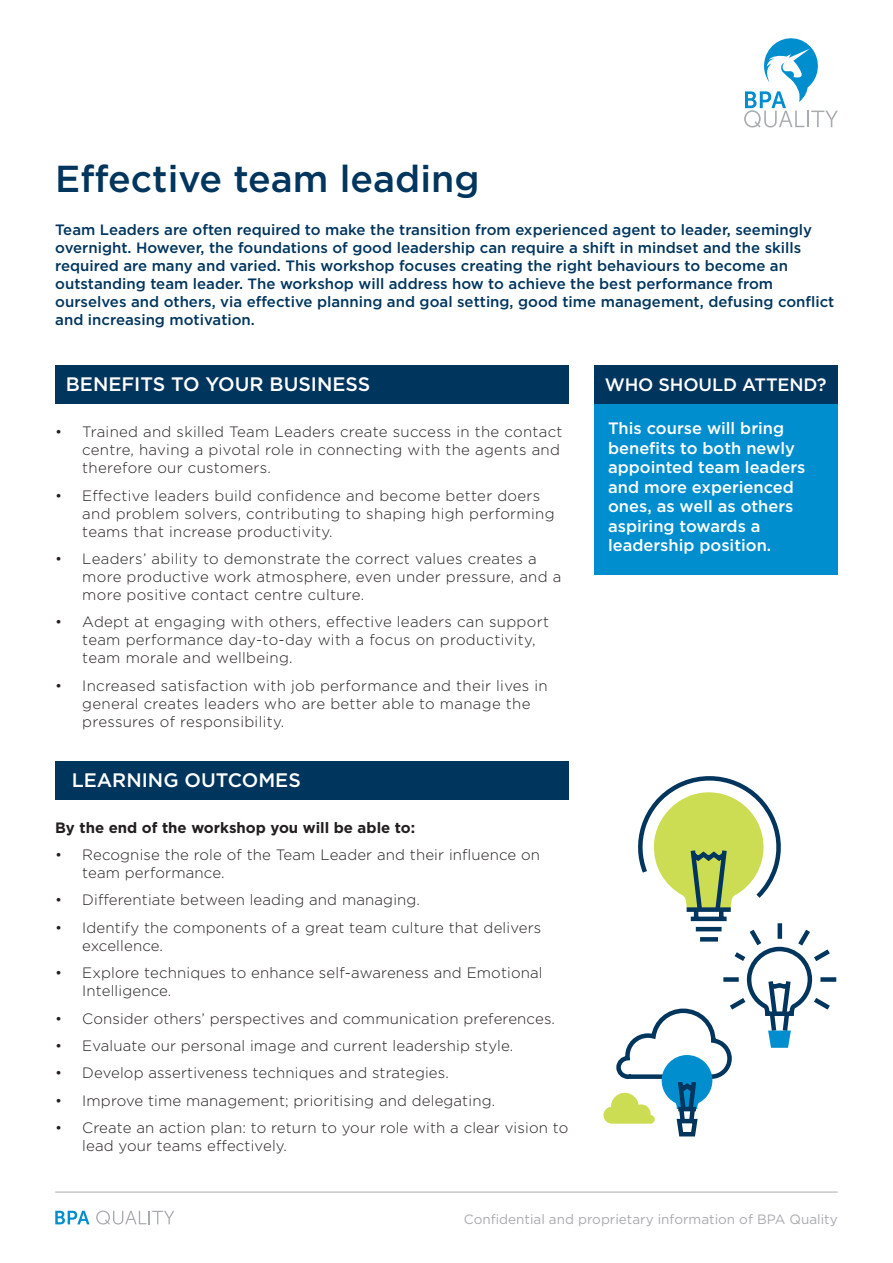
<style>
.page{position:relative;width:893px;height:1263px;background:#fff}
.page>*{position:absolute;margin:0;border:0;box-sizing:border-box;transform-origin:0 0}
.t1{font:500 37.5px "Gotham";color:#00355d}
.t2{font:500 19.5px "Gotham";color:#fff}
.t3{font:500 18px "Gotham";letter-spacing:-.01em;color:#fff}
.t4{font:500 16.5px/19.5px "Gotham";color:#fff}
.t5{font:300 15px/18px "Gotham";letter-spacing:.01em;color:#231f20}
.t6{font:500 15px/18px "Gotham";color:#00355d}
.t7{font:700 15px "Gotham";color:#231f20}
.t8{font:13.5px "Gotham";color:#a8abae}
</style>
<div class="page">
<div style="left:594px;top:404px;width:244px;height:170px;background:#008ecf"></div>
<svg style="left:664px;top:776px;width:173px;height:234px"></svg>
<svg style="left:603px;top:792px;width:211px;height:345px"></svg>
<div style="left:55px;top:366px;width:513px;height:38px;background:#00355d"></div>
<div style="left:594px;top:366px;width:244px;height:38px;background:#00355d"></div>
<div style="left:55px;top:761px;width:513px;height:38px;background:#00355d"></div>
<svg style="left:744px;top:38px;width:94px;height:90px"></svg>
<svg style="left:55px;top:1211px;width:35px;height:13px"></svg>
<svg style="left:96px;top:1210px;width:78px;height:14px"></svg>
<hr style="left:55px;top:1192px;width:783px;height:1px;background:#a8abae">
<p class="t1" style="left:55px;top:154px;width:426px">Effective team leading</p>
<p class="t6" style="left:55px;top:221px;width:781px">Team Leaders are often required to make the transition from experienced agent to leader, seemingly overnight. However, the foundations of good leadership can require a shift in mindset and the skills required are many and varied. This workshop focuses creating the right behaviours to become an outstanding team leader. The workshop will address how to achieve the best performance from ourselves and others, via effective planning and goal setting, good time management, defusing conflict and increasing motivation.</p>
<p class="t2" style="left:66px;top:371px;width:306px">BENEFITS TO YOUR BUSINESS</p>
<p class="t3" style="left:605px;top:372px;width:223px">WHO SHOULD ATTEND?</p>
<p class="t5" style="left:82px;top:422px;width:482px;text-indent:-27px">• Trained and skilled Team Leaders create success in the contact centre, having a pivotal role in connecting with the agents and therefore our customers.</p>
<p class="t5" style="left:82px;top:486px;width:474px;text-indent:-27px">• Effective leaders build confidence and become better doers and problem solvers, contributing to shaping high performing teams that increase productivity.</p>
<p class="t5" style="left:82px;top:549px;width:481px;text-indent:-27px">• Leaders’ ability to demonstrate the correct values creates a more productive work atmosphere, even under pressure, and a more positive contact centre culture.</p>
<p class="t5" style="left:82px;top:613px;width:468px;text-indent:-27px">• Adept at engaging with others, effective leaders can support team performance day-to-day with a focus on productivity, team morale and wellbeing.</p>
<p class="t5" style="left:82px;top:676px;width:467px;text-indent:-27px">• Increased satisfaction with job performance and their lives in general creates leaders who are better able to manage the pressures of responsibility.</p>
<p class="t2" style="left:72px;top:767px;width:231px">LEARNING OUTCOMES</p>
<p class="t7" style="left:55px;top:817px;width:361px">By the end of the workshop you will be able to:</p>
<p class="t5" style="left:82px;top:845px;width:459px;text-indent:-27px">• Recognise the role of the Team Leader and their influence on team performance.</p>
<p class="t5" style="left:55px;top:891px;width:366px">• Differentiate between leading and managing.</p>
<p class="t5" style="left:82px;top:918px;width:461px;text-indent:-27px">• Identify the components of a great team culture that delivers excellence.</p>
<p class="t5" style="left:82px;top:963px;width:462px;text-indent:-27px">• Explore techniques to enhance self-awareness and Emotional<br>Intelligence.</p>
<p class="t5" style="left:55px;top:1009px;width:501px">• Consider others’ perspectives and communication preferences.</p>
<p class="t5" style="left:55px;top:1036px;width:460px">• Evaluate our personal image and current leadership style.</p>
<p class="t5" style="left:55px;top:1063px;width:395px">• Develop assertiveness techniques and strategies.</p>
<p class="t5" style="left:55px;top:1091px;width:441px">• Improve time management; prioritising and delegating.</p>
<p class="t5" style="left:82px;top:1118px;width:487px;text-indent:-27px">• Create an action plan: to return to your role with a clear vision to lead your teams effectively.</p>
<p class="t4" style="left:608px;top:418px;width:199px">This course will bring benefits to both newly appointed team leaders and more experienced ones, as well as others aspiring towards a leadership position.</p>
<p class="t8" style="left:464px;top:1210px;width:375px">Confidential and proprietary information of BPA Quality</p>
</div>
